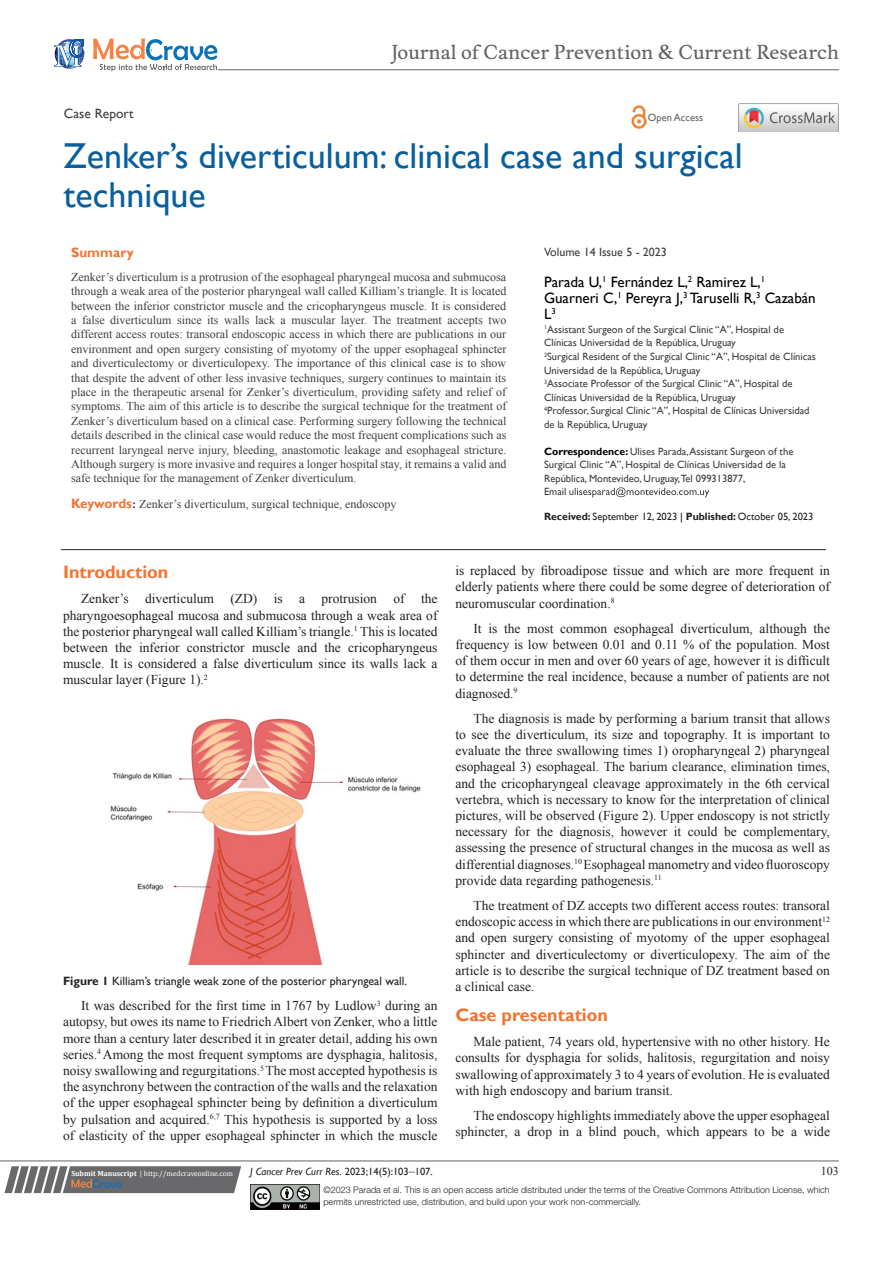
<style>
.page{position:relative;width:893px;height:1263px;background:#fff}
.page>*{position:absolute;margin:0;border:0;box-sizing:border-box;transform-origin:0 0}
.t1{font:36px/39px "Gill Sans";color:#085f9c}
.t2{font:18.6px "Musee";color:#636366}
.List_Paragraph{font:700 18px "Gill Sans";color:#f37331}
.t3{font:15px/16.2px "Gill Sans";color:#000}
.t4{font:13.5px/16.2px "Times New Roman";color:#231f20;text-align:justify}
.t5{font:13.5px "Gill Sans";color:#3e3e3f}
.t6{font:700 13.5px "Gill Sans";color:#f37331}
.t7{font:12px/14.4px "Times New Roman";color:#3e3e3f;text-align:justify}
.t8{font:12px "Gill Sans";color:#231f20}
.t9{font:12px "Gill Sans";color:#3e3e3f}
.t10{font:12px "Times New Roman";color:#231f20}
.t11{font:10.5px/13.5px "Gill Sans";color:#3e3e3f}
.t12{font:10.5px "Gill Sans";color:#231f20}
.t13{font:italic 10.5px "Gill Sans";color:#231f20}
.t14{font:10.5px "Gill Sans";color:#636366}
.t15{font:300 9px/12px "Helvetica Neue LT Std";color:#231f20}
.t16{font:7.5px "Cambria";color:#fff}
.s1{font-weight:700;color:#000}
.s2{font-weight:700}
.s3{color:#000}
.s4{font-family:"Gill Sans";font-weight:700;font-size:13.5px;color:#f37331}
.s5{font-style:normal}
.s6{font-family:"Times New Roman";font-style:normal;font-size:12px}
</style>
<div class="page">
<svg style="left:4px;top:1166px;width:237px;height:27px;background:#78787a"></svg>
<hr style="left:0;top:1161px;width:839px;height:1px;background:#626465">
<hr style="left:61px;top:549px;width:765px;height:1px;background:#231f20">
<img style="left:250px;top:1185px;width:69px;height:24px">
<svg style="left:569px;top:487px;width:140px;height:10px"></svg>
<svg style="left:54px;top:39px;width:30px;height:30px"></svg>
<svg style="left:93px;top:38px;width:124px;height:33px"></svg>
<hr style="left:218px;top:70px;width:621px;height:1px;background:#626465">
<img style="left:631px;top:105px;width:16px;height:24px">
<img style="left:739px;top:104px;width:99px;height:28px">
<img style="left:110px;top:718px;width:311px;height:247px">
<p class="t2" style="left:391px;top:41px;width:449px">Journal of Cancer Prevention &amp; Current Research</p>
<p class="t5" style="left:64px;top:105px;width:71px">Case Report</p>
<p class="t14" style="left:648px;top:112px;width:57px">Open Access</p>
<p class="t1" style="left:64px;top:137px;width:680px">Zenker’s diverticulum: clinical case and surgical technique</p>
<p class="t9" style="left:544px;top:245px;width:124px">Volume 14 Issue 5 - 2023</p>
<p class="t3" style="left:544px;top:274px;width:273px">Parada U,<sup>1</sup> Fernández L,<sup>2</sup> Ramirez L,<sup>1<br></sup>Guarneri C,<sup>1</sup> Pereyra J,<sup>3</sup> Taruselli R,<sup>3</sup> Cazabán<br>L<sup>3</sup></p>
<p class="t11" style="left:544px;top:323px;width:241px"><sup>1</sup>Assistant Surgeon of the Surgical Clinic “A”, Hospital de<br>Clínicas Universidad de la República, Uruguay</p>
<p class="t11" style="left:544px;top:350px;width:273px"><sup>2</sup>Surgical Resident of the Surgical Clinic “A”, Hospital de Clínicas<br>Universidad de la República, Uruguay</p>
<p class="t11" style="left:544px;top:377px;width:250px"><sup>3</sup>Associate Professor of the Surgical Clinic “A”, Hospital de<br>Clínicas Universidad de la República, Uruguay</p>
<p class="t11" style="left:544px;top:404px;width:267px"><sup>4</sup>Professor, Surgical Clinic “A”, Hospital de Clínicas Universidad de la República, Uruguay</p>
<p class="t11" style="left:544px;top:444px;width:251px"><span class="s1">Correspondence:</span> Ulises Parada, Assistant Surgeon of the<br>Surgical Clinic “A”, Hospital de Clínicas Universidad de la<br>República, Montevideo, Uruguay,Tel 099313877,</p>
<p class="t11" style="left:544px;top:485px;width:24px">Email</p>
<p class="t12" style="left:544px;top:511px;width:271px"><span class="s2">Received:</span> September 12, 2023 <span class="s3">|</span> <span class="s2">Published:</span> October 05, 2023</p>
<p class="t6" style="left:71px;top:245px;width:64px">Summary</p>
<p class="t7" style="left:71px;top:269px;width:437px">Zenker’s diverticulum is a protrusion of the esophageal pharyngeal mucosa and submucosa through a weak area of the posterior pharyngeal wall called Killiam’s triangle. It is located between the inferior constrictor muscle and the cricopharyngeus muscle. It is considered a false diverticulum since its walls lack a muscular layer. The treatment accepts two different access routes: transoral endoscopic access in which there are publications in our environment and open surgery consisting of myotomy of the upper esophageal sphincter and diverticulectomy or diverticulopexy. The importance of this clinical case is to show that despite the advent of other less invasive techniques, surgery continues to maintain its place in the therapeutic arsenal for Zenker’s diverticulum, providing safety and relief of symptoms. The aim of this article is to describe the surgical technique for the treatment of Zenker’s diverticulum based on a clinical case. Performing surgery following the technical details described in the clinical case would reduce the most frequent complications such as recurrent laryngeal nerve injury, bleeding, anastomotic leakage and esophageal stricture.<br>Although surgery is more invasive and requires a longer hospital stay, it remains a valid and safe technique for the management of Zenker diverticulum.</p>
<p class="t7" style="left:71px;top:496px;width:327px"><span class="s4">Keywords</span><span class="s2">:</span> Zenker’s diverticulum, surgical technique, endoscopy</p>
<p class="List_Paragraph" style="left:63px;top:561px;width:107px">Introduction</p>
<p class="t4" style="left:63px;top:591px;width:376px;text-indent:18px">Zenker’s diverticulum (ZD) is a protrusion of the pharyngoesophageal mucosa and submucosa through a weak area of the posterior pharyngeal wall called Killiam’s triangle.<sup>1</sup> This is located between the inferior constrictor muscle and the cricopharyngeus muscle. It is considered a false diverticulum since its walls lack a muscular layer (Figure 1).<sup>2</sup></p>
<p class="t8" style="left:63px;top:974px;width:346px"><span class="s2">Figure 1</span> Killiam’s triangle weak zone of the posterior pharyngeal wall.</p>
<p class="t4" style="left:63px;top:997px;width:376px;text-indent:18px">It was described for the first time in 1767 by Ludlow<sup>3</sup> during an autopsy, but owes its name to Friedrich Albert von Zenker, who a little more than a century later described it in greater detail, adding his own series.<sup>4</sup> Among the most frequent symptoms are dysphagia, halitosis, noisy swallowing and regurgitations.<sup>5</sup> The most accepted hypothesis is the asynchrony between the contraction of the walls and the relaxation of the upper esophageal sphincter being by definition a diverticulum by pulsation and acquired.<sup>6,7</sup> This hypothesis is supported by a loss of elasticity of the upper esophageal sphincter in which the muscle</p>
<p class="t4" style="left:455px;top:562px;width:376px">is replaced by fibroadipose tissue and which are more frequent in elderly patients where there could be some degree of deterioration of neuromuscular coordination.<sup>8</sup></p>
<p class="t4" style="left:455px;top:620px;width:376px;text-indent:18px">It is the most common esophageal diverticulum, although the frequency is low between 0.01 and 0.11 % of the population. Most of them occur in men and over 60 years of age, however it is difficult to determine the real incidence, because a number of patients are not diagnosed.<sup>9</sup></p>
<p class="t4" style="left:455px;top:710px;width:376px;text-indent:18px">The diagnosis is made by performing a barium transit that allows to see the diverticulum, its size and topography. It is important to evaluate the three swallowing times 1) oropharyngeal 2) pharyngeal esophageal 3) esophageal. The barium clearance, elimination times, and the cricopharyngeal cleavage approximately in the 6th cervical vertebra, which is necessary to know for the interpretation of clinical pictures, will be observed (Figure 2). Upper endoscopy is not strictly necessary for the diagnosis, however it could be complementary, assessing the presence of structural changes in the mucosa as well as differential diagnoses.<sup>10</sup> Esophageal manometry and video fluoroscopy provide data regarding pathogenesis.<sup>11</sup></p>
<p class="t4" style="left:455px;top:897px;width:376px;text-indent:18px">The treatment of DZ accepts two different access routes: transoral endoscopic access in which there are publications in our environment<sup>12 </sup>and open surgery consisting of myotomy of the upper esophageal sphincter and diverticulectomy or diverticulopexy. The aim of the article is to describe the surgical technique of DZ treatment based on a clinical case.</p>
<p class="List_Paragraph" style="left:455px;top:1004px;width:154px">Case presentation</p>
<p class="t4" style="left:455px;top:1033px;width:376px;text-indent:18px">Male patient, 74 years old, hypertensive with no other history. He consults for dysphagia for solids, halitosis, regurgitation and noisy swallowing of approximately 3 to 4 years of evolution. He is evaluated with high endoscopy and barium transit.</p>
<p class="t4" style="left:455px;top:1107px;width:376px;text-align:right">The endoscopy highlights immediately above the upper esophageal sphincter, a drop in a blind pouch, which appears to be a wide</p>
<p class="t16" style="left:71px;top:1169px;width:163px"><span class="s2">Submit Manuscript</span> | http://medcraveonline.com</p>
<p class="t13" style="left:250px;top:1165px;width:184px">J Cancer Prev Curr Res. <span class="s5">2023;14(5):103</span><span class="s6">‒</span><span class="s5">107.</span></p>
<p class="t10" style="left:821px;top:1163px;width:19px">103</p>
<p class="t15" style="left:323px;top:1183px;width:508px">©2023 Parada et al. This is an open access article distributed under the terms of the Creative Commons Attribution License, which permits unrestricted use, distribution, and build upon your work non-commercially.</p>
</div>
